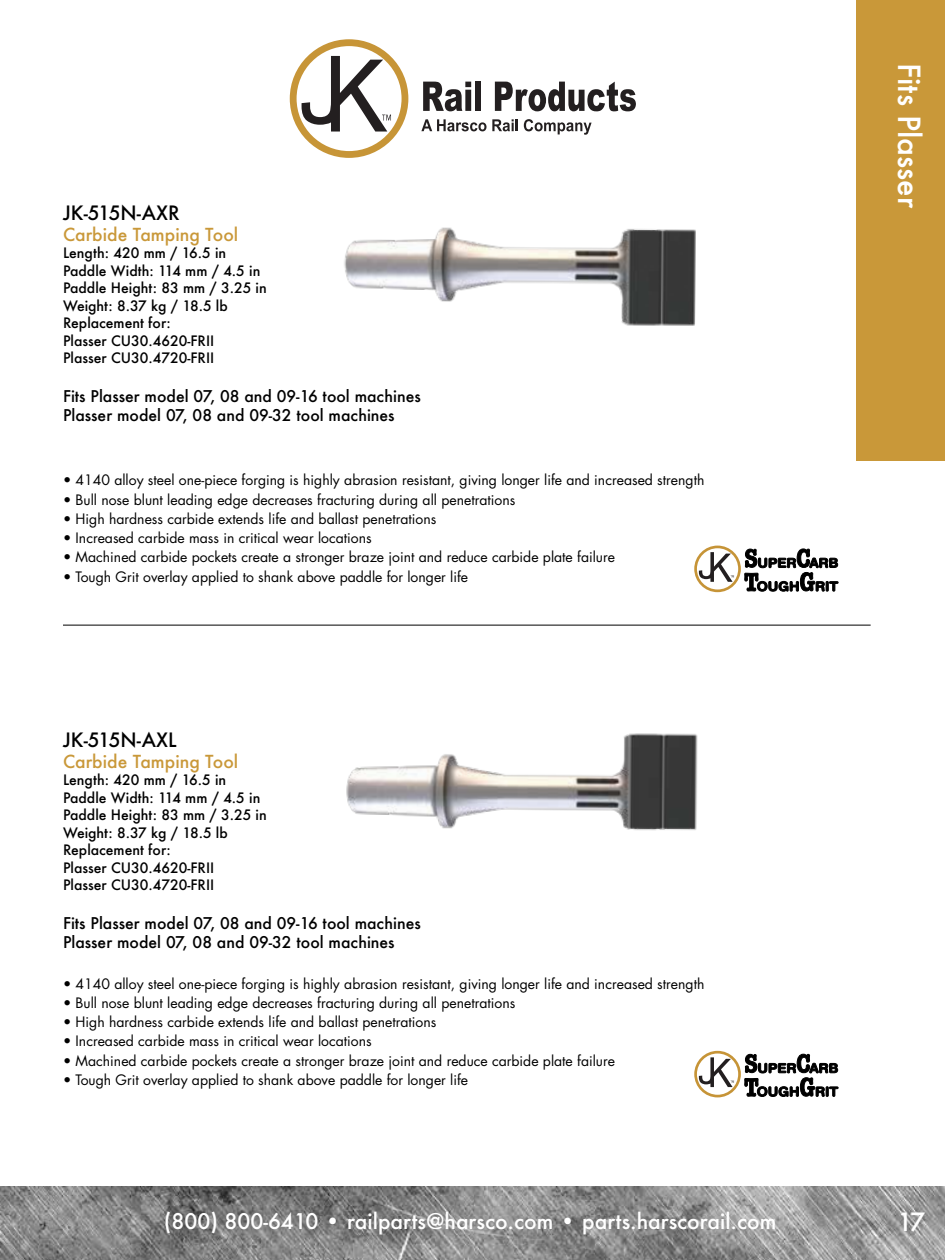
<style>
.page{position:relative;width:945px;height:1260px;background:#fff}
.page>*{position:absolute;margin:0;border:0;box-sizing:border-box;transform-origin:0 0}
.t1{font:500 29.75px "Futura";color:#fff}
.t2{font:500 24.5px "Futura";color:#fff}
.t3{font:500 21px "Futura";color:#fff}
.t4{font:500 19.25px "Futura";color:#000}
.t5{font:500 17.5px "Futura";color:#c99839}
.t6{font:500 15.75px/19.2px "Futura";color:#000}
.t7{font:14px "Futura";color:#000}
.t8{font:500 14px/17.5px "Futura";color:#000}
</style>
<div class="page">
<div style="left:856px;top:0;width:89px;height:461px;background:#c99839"></div>
<img style="left:0;top:1186px;width:945px;height:74px">
<svg style="left:290px;top:39px;width:118px;height:119px"></svg>
<svg style="left:423px;top:82px;width:48px;height:29px"></svg>
<div style="left:475px;top:82px;width:6px;height:29px;background:#231f20"></div>
<svg style="left:495px;top:82px;width:141px;height:29px"></svg>
<svg style="left:421px;top:119px;width:97px;height:12px"></svg>
<svg style="left:524px;top:119px;width:68px;height:16px"></svg>
<svg style="left:694px;top:546px;width:144px;height:46px"></svg>
<svg style="left:694px;top:1051px;width:144px;height:46px"></svg>
<hr style="left:63px;top:625px;width:808px;height:1px;background:#000">
<img style="left:344px;top:227px;width:352px;height:99px">
<img style="left:346px;top:733px;width:352px;height:98px">
<h3 class="t4" style="left:63px;top:199px;width:118px">JK-515N-AXR</h3>
<p class="t5" style="left:63px;top:222px;width:177px">Carbide Tamping Tool</p>
<p class="t8" style="left:63px;top:244px;width:205px">Length: 420 mm / 16.5 in<br>Paddle Width: 114 mm / 4.5 in<br>Paddle Height: 83 mm / 3.25 in<br>Weight: 8.37 kg / 18.5 lb<br>Replacement for:<br>Plasser CU30.4620-FRII<br>Plasser CU30.4720-FRII</p>
<p class="t6" style="left:63px;top:386px;width:359px">Fits Plasser model 07, 08 and 09-16 tool machines<br>Plasser model 07, 08 and 09-32 tool machines</p>
<p class="t7" style="left:63px;top:471px;width:643px">• 4140 alloy steel one-piece forging is highly abrasion resistant, giving longer life and increased strength</p>
<p class="t7" style="left:63px;top:490px;width:454px">• Bull nose blunt leading edge decreases fracturing during all penetrations</p>
<p class="t7" style="left:63px;top:509px;width:375px">• High hardness carbide extends life and ballast penetrations</p>
<p class="t7" style="left:63px;top:528px;width:310px">• Increased carbide mass in critical wear locations</p>
<p class="t7" style="left:63px;top:548px;width:554px">• Machined carbide pockets create a stronger braze joint and reduce carbide plate failure</p>
<p class="t7" style="left:63px;top:567px;width:407px">• Tough Grit overlay applied to shank above paddle for longer life</p>
<h3 class="t4" style="left:63px;top:727px;width:115px">JK-515N-AXL</h3>
<p class="t5" style="left:63px;top:749px;width:177px">Carbide Tamping Tool</p>
<p class="t8" style="left:63px;top:771px;width:205px">Length: 420 mm / 16.5 in<br>Paddle Width: 114 mm / 4.5 in<br>Paddle Height: 83 mm / 3.25 in<br>Weight: 8.37 kg / 18.5 lb<br>Replacement for:<br>Plasser CU30.4620-FRII<br>Plasser CU30.4720-FRII</p>
<p class="t6" style="left:63px;top:913px;width:359px">Fits Plasser model 07, 08 and 09-16 tool machines<br>Plasser model 07, 08 and 09-32 tool machines</p>
<p class="t7" style="left:63px;top:974px;width:643px">• 4140 alloy steel one-piece forging is highly abrasion resistant, giving longer life and increased strength</p>
<p class="t7" style="left:63px;top:993px;width:454px">• Bull nose blunt leading edge decreases fracturing during all penetrations</p>
<p class="t7" style="left:63px;top:1012px;width:375px">• High hardness carbide extends life and ballast penetrations</p>
<p class="t7" style="left:63px;top:1032px;width:310px">• Increased carbide mass in critical wear locations</p>
<p class="t7" style="left:63px;top:1051px;width:554px">• Machined carbide pockets create a stronger braze joint and reduce carbide plate failure</p>
<p class="t7" style="left:63px;top:1070px;width:407px">• Tough Grit overlay applied to shank above paddle for longer life</p>
<h1 class="t1" style="left:929px;top:63px;width:147px;rotate:90deg">Fits Plasser</h1>
<h3 class="t3" style="left:164px;top:1207px;width:614px">(800) 800-6410 • railparts@harsco.com • parts.harscorail.com</h3>
<h2 class="t2" style="left:897px;top:1205px;width:29px">17</h2>
</div>
